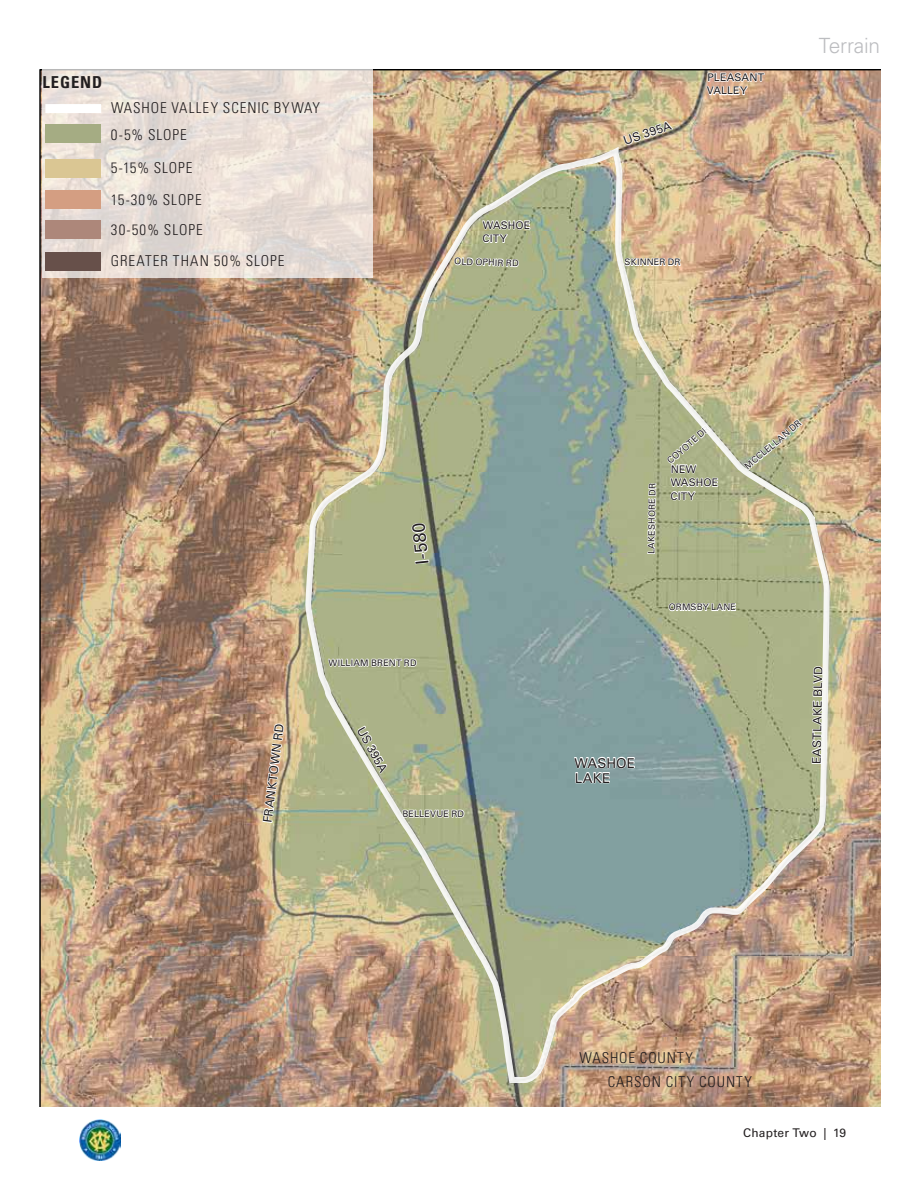
<style>
.page{position:relative;width:918px;height:1188px;background:#fff}
.page>*{position:absolute;margin:0;border:0;box-sizing:border-box;transform-origin:0 0}
.Page_Titles_small{font:300 21px "Univers";letter-spacing:-.01em;color:#bcbdc0}
.Labels_black_medium{font:500 18px "Univers CE";color:#231f20}
.legend_title{font:700 condensed 16.5px "Univers";letter-spacing:.06em;color:#231f20}
.Legend_1{font:300 condensed 15px "Univers";letter-spacing:.06em;color:#231f20}
.Labels_black_small{font:500 13.5px/15px "Univers CE";letter-spacing:.005em;color:#231f20}
.LABELS_ROADS_2{font:500 12px "Univers CE";color:#231f20}
.t1{font:12px "Univers";letter-spacing:.015em;color:#231f20}
.TOWNS_SMALL{font:500 10.5px/13.5px "Univers CE";letter-spacing:.015em;color:#231f20}
.LABELS_ROADS{font:500 9px "Univers CE";letter-spacing:.02em;color:#231f20}
</style>
<div class="page">
<img style="left:39px;top:69px;width:841px;height:1038px">
<img style="left:80px;top:1120px;width:40px;height:40px">
<svg style="left:622px;top:120px;width:53px;height:26px"></svg>
<svg style="left:705px;top:69px;width:61px;height:29px"></svg>
<svg style="left:261px;top:711px;width:24px;height:113px"></svg>
<svg style="left:42px;top:69px;width:331px;height:209px;background:#e7ddd6"></svg>
<div style="left:45px;top:124px;width:56px;height:19px;background:#a5ac83"></div>
<div style="left:45px;top:159px;width:56px;height:19px;background:#dac693"></div>
<div style="left:45px;top:221px;width:56px;height:18px;background:#ad877a"></div>
<div style="left:45px;top:191px;width:56px;height:18px;background:#d49e82"></div>
<div style="left:45px;top:252px;width:56px;height:19px;background:#67504a"></div>
<div style="left:45px;top:104px;width:56px;height:9px;background:#fff"></div>
<img style="left:304px;top:146px;width:527px;height:938px">
<svg style="left:667px;top:596px;width:70px;height:39px;background:#b6bc98"></svg>
<svg style="left:646px;top:482px;width:11px;height:73px"></svg>
<p class="legend_title" style="left:42px;top:72px;width:62px">LEGEND</p>
<p class="Legend_1" style="left:111px;top:99px;width:211px">WASHOE VALLEY SCENIC BYWAY</p>
<p class="Legend_1" style="left:111px;top:126px;width:77px">0-5% SLOPE</p>
<p class="Legend_1" style="left:111px;top:159px;width:83px">5-15% SLOPE</p>
<p class="Legend_1" style="left:111px;top:190px;width:92px">15-30% SLOPE</p>
<p class="Legend_1" style="left:111px;top:221px;width:93px">30-50% SLOPE</p>
<p class="Legend_1" style="left:111px;top:252px;width:175px">GREATER THAN 50% SLOPE</p>
<p class="TOWNS_SMALL" style="left:483px;top:219px;width:49px">WASHOE<br>CITY</p>
<p class="LABELS_ROADS" style="left:455px;top:256px;width:66px;rotate:2deg">OLD OPHIR RD</p>
<p class="LABELS_ROADS_2" style="left:622px;top:134px;width:51px;rotate:-19deg">US 395A</p>
<p class="TOWNS_SMALL" style="left:707px;top:71px;width:59px">PLEASANT<br>VALLEY</p>
<p class="LABELS_ROADS" style="left:625px;top:257px;width:57px">SKINNER DR</p>
<p class="Page_Titles_small" style="left:819px;top:33px;width:63px">Terrain</p>
<p class="LABELS_ROADS_2" style="left:260px;top:822px;width:101px;rotate:-83deg">FRANKTOWN RD</p>
<p class="Labels_black_medium" style="left:412px;top:565px;width:43px;rotate:-96deg">I-580</p>
<p class="LABELS_ROADS" style="left:329px;top:658px;width:90px">WILLIAM BRENT RD</p>
<p class="LABELS_ROADS_2" style="left:366px;top:724px;width:51px;rotate:61deg">US 395A</p>
<p class="LABELS_ROADS" style="left:402px;top:808px;width:63px">BELLEVUE RD</p>
<p class="LABELS_ROADS" style="left:646px;top:554px;width:72px;rotate:-89deg">LAKESHORE DR</p>
<p class="LABELS_ROADS" style="left:665px;top:458px;width:54px;rotate:-41deg">COYOTE DR</p>
<p class="TOWNS_SMALL" style="left:671px;top:462px;width:49px">NEW<br>WASHOE<br>CITY</p>
<p class="LABELS_ROADS" style="left:742px;top:463px;width:73px;rotate:-40deg">MCCLELLAN DR</p>
<p class="LABELS_ROADS" style="left:669px;top:602px;width:69px">ORMSBY LANE</p>
<p class="Labels_black_small" style="left:575px;top:756px;width:62px">WASHOE<br>LAKE</p>
<p class="LABELS_ROADS_2" style="left:810px;top:764px;width:99px;rotate:-89deg">EASTLAKE BLVD</p>
<p class="Legend_1" style="left:579px;top:1049px;width:115px">WASHOE COUNTY</p>
<p class="Legend_1" style="left:608px;top:1073px;width:146px">CARSON CITY COUNTY</p>
<p class="t1" style="left:743px;top:1126px;width:104px">Chapter Two | 19</p>
</div>
